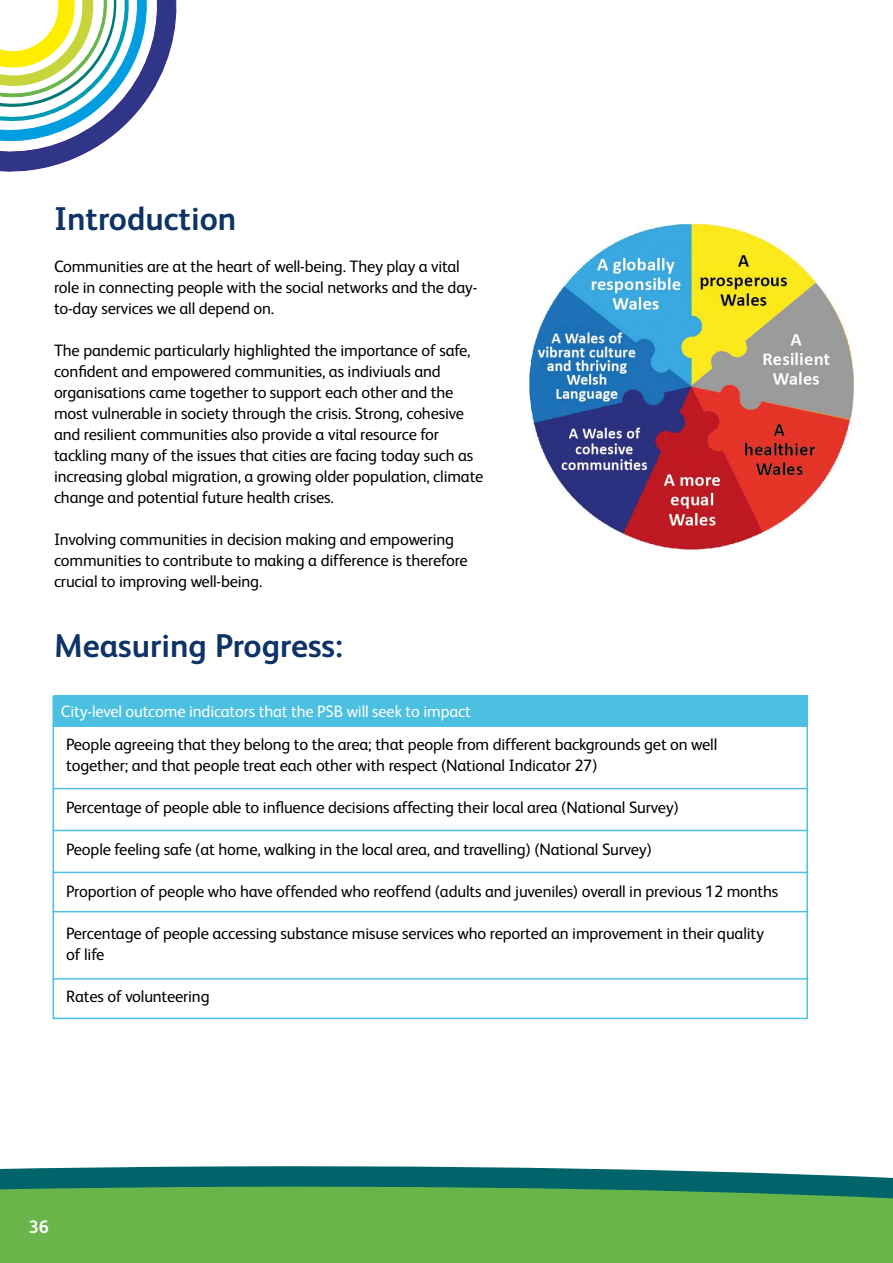
<style>
.page{position:relative;width:893px;height:1263px;background:#fff}
.page>*{position:absolute;margin:0;border:0;box-sizing:border-box;transform-origin:0 0}
.t1{font:700 33px "FS Albert";color:#0e3367}
.t2{font:700 18px "FS Albert";color:#fff}
.t3{font:16.5px/21px "FS Albert";letter-spacing:-.01em;color:#000}
.t4{font:16.5px "FS Albert";letter-spacing:-.01em;color:#fff}
</style>
<div class="page">
<svg style="left:0;top:0;width:176px;height:171px"></svg>
<div style="left:54px;top:695px;width:754px;height:32px;background:#4cc0e0"></div>
<hr style="left:54px;top:788px;width:754px;height:1px;background:#4cc0e0">
<hr style="left:54px;top:830px;width:754px;height:1px;background:#4cc0e0">
<hr style="left:54px;top:872px;width:754px;height:1px;background:#4cc0e0">
<hr style="left:54px;top:911px;width:754px;height:1px;background:#4cc0e0">
<hr style="left:54px;top:978px;width:754px;height:1px;background:#4cc0e0">
<hr style="left:806px;top:695px;width:2px;height:323px;background:#4cc0e0">
<hr style="left:52px;top:695px;width:2px;height:324px;background:#4cc0e0">
<hr style="left:54px;top:1018px;width:754px;height:1px;background:#4cc0e0">
<img style="left:529px;top:223px;width:326px;height:327px">
<svg style="left:0;top:1166px;width:893px;height:18px;fill:#00646a"></svg>
<svg style="left:0;top:1184px;width:893px;height:79px;fill:#6ab54a"></svg>
<h1 class="t1" style="left:54px;top:196px;width:184px">Introduction</h1>
<p class="t3" style="left:54px;top:255px;width:425px">Communities are at the heart of well-being. They play a vital role in connecting people with the social networks and the day&shy;to-day services we all depend on.</p>
<p class="t3" style="left:54px;top:339px;width:431px">The pandemic particularly highlighted the importance of safe, confident and empowered communities, as indiviuals and organisations came together to support each other and the most vulnerable in society through the crisis. Strong, cohesive and resilient communities also provide a vital resource for tackling many of the issues that cities are facing today such as increasing global migration, a growing older population, climate change and potential future health crises.</p>
<p class="t3" style="left:54px;top:528px;width:415px">Involving communities in decision making and empowering communities to contribute to making a difference is therefore crucial to improving well-being.</p>
<h1 class="t1" style="left:54px;top:623px;width:291px">Measuring Progress:</h1>
<p class="t4" style="left:61px;top:700px;width:411px">City-level outcome indicators that the PSB will seek to impact</p>
<p class="t3" style="left:66px;top:733px;width:653px">People agreeing that they belong to the area; that people from different backgrounds get on well together; and that people treat each other with respect (National Indicator 27)</p>
<p class="t3" style="left:66px;top:796px;width:614px">Percentage of people able to influence decisions affecting their local area (National Survey)</p>
<p class="t3" style="left:66px;top:838px;width:587px">People feeling safe (at home, walking in the local area, and travelling) (National Survey)</p>
<p class="t3" style="left:66px;top:880px;width:714px">Proportion of people who have offended who reoffend (adults and juveniles) overall in previous 12 months</p>
<p class="t3" style="left:66px;top:922px;width:699px">Percentage of people accessing substance misuse services who reported an improvement in their quality of life</p>
<p class="t3" style="left:66px;top:985px;width:145px">Rates of volunteering</p>
<p class="t2" style="left:29px;top:1215px;width:22px">36</p>
</div>
